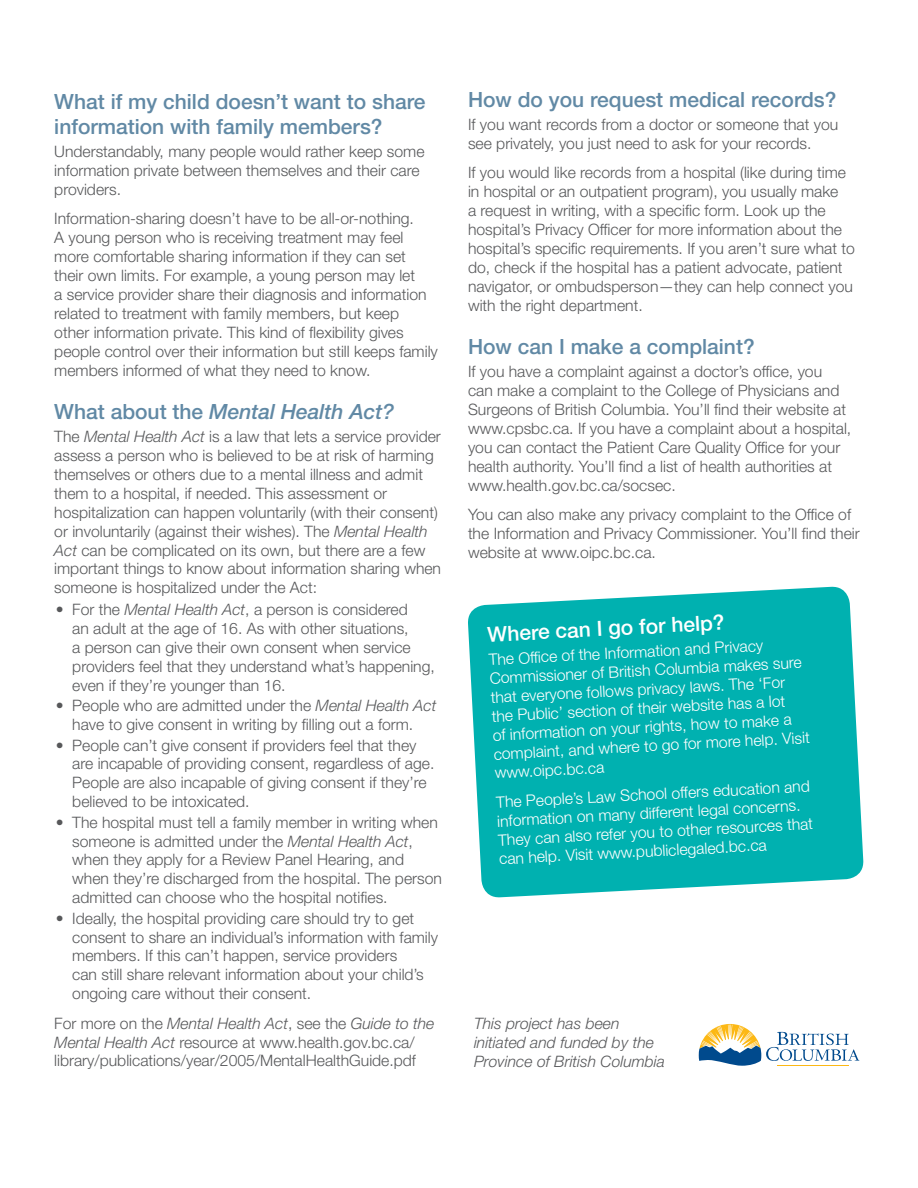
<style>
.page{position:relative;width:918px;height:1188px;background:#fff}
.page>*{position:absolute;margin:0;border:0;box-sizing:border-box;transform-origin:0 0}
.t1{font:500 21px/25.2px "Helvetica Neue LT Std";color:#6189a5}
.t2{font:italic 500 21px "Helvetica Neue LT Std";color:#6189a5}
.t3{font:500 21px "Helvetica Neue LT Std";color:#fff}
.t4{font:300 15.75px/18.9px "Helvetica Neue LT Std";color:#57585a}
.t5{font:300 15.75px/18.9px "Helvetica Neue LT Std";color:#fff}
.t6{font:italic 300 15.75px/18.9px "Helvetica Neue LT Std";color:#57585a}
.s1{font-style:normal}
.s2{font-style:italic}
</style>
<div class="page">
<svg style="left:468px;top:586px;width:396px;height:312px;background:#18b8b7"></svg>
<svg style="left:699px;top:1024px;width:160px;height:42px"></svg>
<p class="t1" style="left:54px;top:88px;width:373px">What if my child doesn’t want to share information with family members?</p>
<p class="t4" style="left:54px;top:142px;width:372px">Understandably, many people would rather keep some information private between themselves and their care providers.</p>
<p class="t4" style="left:54px;top:209px;width:385px">Information-sharing doesn’t have to be all-or-nothing.<br>A young person who is receiving treatment may feel more comfortable sharing information if they can set their own limits. For example, a young person may let<br>a service provider share their diagnosis and information related to treatment with family members, but keep other information private. This kind of flexibility gives people control over their information but still keeps family members informed of what they need to know.</p>
<p class="t2" style="left:54px;top:399px;width:341px"><span class="s1">What about the</span> Mental Health Act?</p>
<p class="t4" style="left:54px;top:427px;width:388px">The <span class="s2">Mental Health Act</span> is a law that lets a service provider assess a person who is believed to be at risk of harming themselves or others due to a mental illness and admit them to a hospital, if needed. This assessment or hospitalization can happen voluntarily (with their consent) or involuntarily (against their wishes). The <span class="s2">Mental Health Act</span> can be complicated on its own, but there are a few important things to know about information sharing when someone is hospitalized under the Act:</p>
<p class="t4" style="left:72px;top:600px;width:364px;text-indent:-16px">• For the <span class="s2">Mental Health Act</span>, a person is considered<br>an adult at the age of 16. As with other situations,<br>a person can give their own consent when service providers feel that they understand what’s happening, even if they’re younger than 16.</p>
<p class="t4" style="left:56px;top:696px;width:382px;text-align:center">• People who are admitted under the <span class="s2">Mental Health Act </span>have to give consent in writing by filling out a form.</p>
<p class="t4" style="left:72px;top:735px;width:364px;text-indent:-16px">• People can’t give consent if providers feel that they are incapable of providing consent, regardless of age.<br>People are also incapable of giving consent if they’re believed to be intoxicated.</p>
<p class="t4" style="left:72px;top:812px;width:371px;text-indent:-16px">• The hospital must tell a family member in writing when someone is admitted under the <span class="s2">Mental Health Act</span>, when they apply for a Review Panel Hearing, and when they’re discharged from the hospital. The person admitted can choose who the hospital notifies.</p>
<p class="t4" style="left:72px;top:908px;width:367px;text-indent:-16px">• Ideally, the hospital providing care should try to get consent to share an individual’s information with family members. If this can’t happen, service providers<br>can still share relevant information about your child’s ongoing care without their consent.</p>
<p class="t4" style="left:54px;top:1013px;width:382px">For more on the <span class="s2">Mental Health Act</span>, see the <span class="s2">Guide to the<br>Mental Health Act</span> resource at www.health.gov.bc.ca/ library/publications/year/2005/MentalHealthGuide.pdf</p>
<p class="t1" style="left:468px;top:87px;width:370px">How do you request medical records?</p>
<p class="t4" style="left:468px;top:115px;width:372px">If you want records from a doctor or someone that you see privately, you just need to ask for your records.</p>
<p class="t4" style="left:468px;top:163px;width:388px">If you would like records from a hospital (like during time in hospital or an outpatient program), you usually make<br>a request in writing, with a specific form. Look up the hospital’s Privacy Officer for more information about the hospital’s specific requirements. If you aren’t sure what to do, check if the hospital has a patient advocate, patient navigator, or ombudsperson—they can help connect you with the right department.</p>
<p class="t1" style="left:468px;top:334px;width:288px">How can I make a complaint?</p>
<p class="t4" style="left:468px;top:362px;width:385px">If you have a complaint against a doctor’s office, you<br>can make a complaint to the College of Physicians and Surgeons of British Columbia. You’ll find their website at www.cpsbc.ca. If you have a complaint about a hospital, you can contact the Patient Care Quality Office for your health authority. You’ll find a list of health authorities at www.health.gov.bc.ca/socsec.</p>
<p class="t4" style="left:468px;top:505px;width:393px">You can also make any privacy complaint to the Office of the Information and Privacy Commissioner. You’ll find their website at www.oipc.bc.ca.</p>
<p class="t3" style="left:487px;top:622px;width:239px;rotate:-3deg">Where can I go for help?</p>
<p class="t5" style="left:488px;top:650px;width:318px;rotate:-3deg">The Offi ce of the Information and Privacy Commissioner of British Columbia makes sure that everyone follows privacy laws. The ‘For the Public’ section of their website has a lot<br>of information on your rights, how to make a complaint, and where to go for more help. Visit www.oipc.bc.ca</p>
<p class="t5" style="left:496px;top:792px;width:317px;rotate:-3deg">The People’s Law School offers education and information on many different legal concerns.<br>They can also refer you to other resources that can help. Visit www.publiclegaled.bc.ca</p>
<p class="t6" style="left:474px;top:1014px;width:193px">This project has been initiated and funded by the<br>Province of British Columbia</p>
</div>
